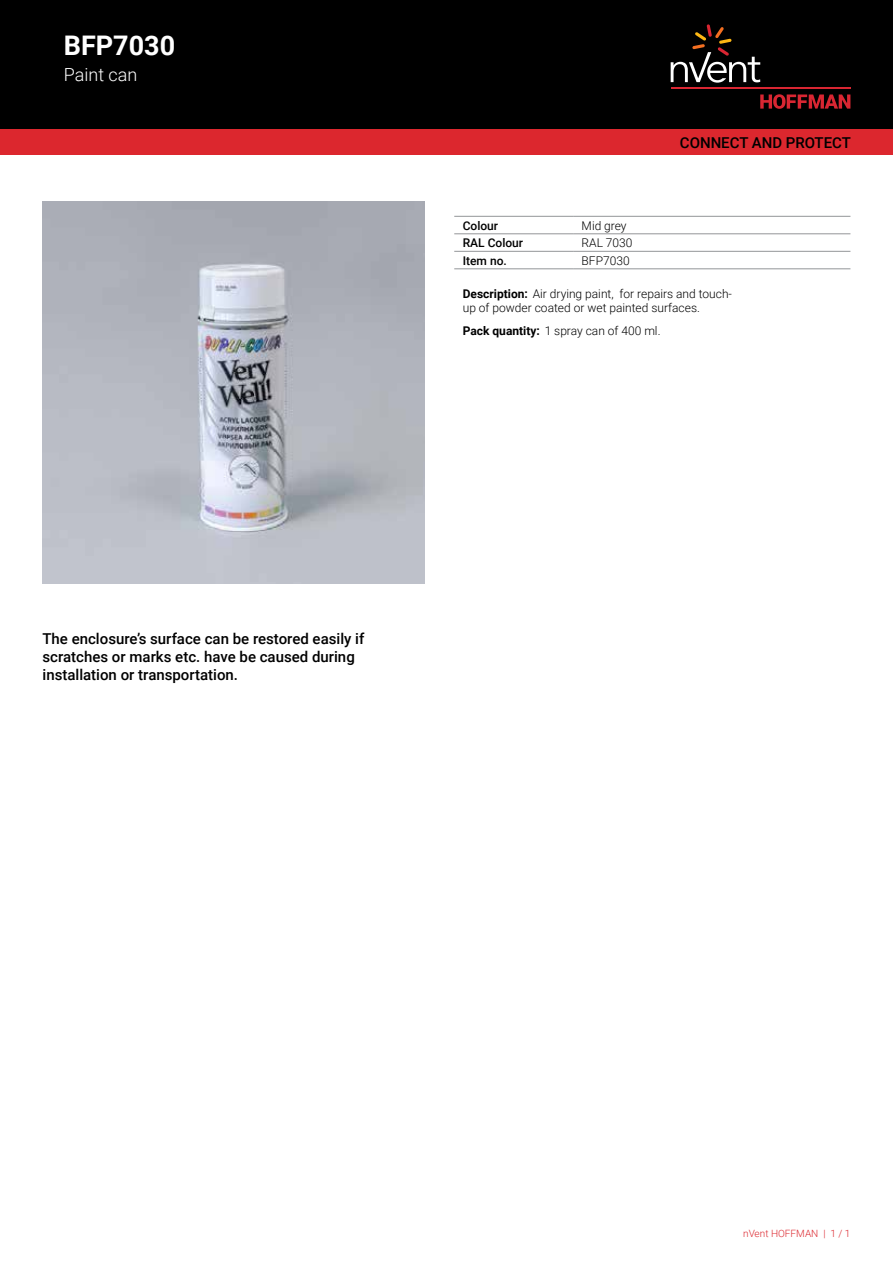
<style>
.page{position:relative;width:893px;height:1263px;background:#fff}
.page>*{position:absolute;margin:0;border:0;box-sizing:border-box;transform-origin:0 0}
.t1{font:700 27px "Roboto";color:#fff}
.t2{font:300 18px "Roboto";color:#fff}
.t3{font:500 15px/18px "Roboto";color:#000}
.t4{font:300 12px/14.4px "Roboto";color:#000}
.t5{font:500 12px "Roboto";color:#000}
.t6{font:300 10.05px "Roboto";color:#dc272e}
.s1{font-weight:700}
</style>
<div class="page">
<div style="left:0;top:0;width:893px;height:129px;background:#000"></div>
<svg style="left:760px;top:94px;width:90px;height:15px"></svg>
<hr style="left:671px;top:88px;width:179px;height:1px;background:#d92632">
<svg style="left:671px;top:24px;width:89px;height:59px"></svg>
<div style="left:0;top:129px;width:893px;height:26px;background:#dc272e"></div>
<hr style="left:454px;top:216px;width:119px;height:1px;background:#939598">
<hr style="left:454px;top:234px;width:119px;height:1px;background:#939598">
<hr style="left:573px;top:216px;width:277px;height:1px;background:#939598">
<hr style="left:573px;top:234px;width:277px;height:1px;background:#939598">
<hr style="left:454px;top:251px;width:119px;height:1px;background:#939598">
<hr style="left:454px;top:269px;width:119px;height:1px;background:#939598">
<hr style="left:573px;top:251px;width:277px;height:1px;background:#939598">
<hr style="left:573px;top:269px;width:277px;height:1px;background:#939598">
<img style="left:43px;top:202px;width:381px;height:382px">
<img style="left:154px;top:314px;width:158px;height:158px">
<h1 class="t1" style="left:64px;top:27px;width:113px">BFP7030</h1>
<h2 class="t2" style="left:64px;top:62px;width:75px">Paint can</h2>
<p class="t3" style="left:680px;top:133px;width:173px">CONNECT AND PROTECT</p>
<p class="t5" style="left:463px;top:217px;width:37px">Colour</p>
<p class="t4" style="left:582px;top:218px;width:47px">Mid grey</p>
<p class="t5" style="left:463px;top:234px;width:62px">RAL Colour</p>
<p class="t4" style="left:582px;top:235px;width:52px">RAL 7030</p>
<p class="t5" style="left:463px;top:252px;width:46px">Item no.</p>
<p class="t4" style="left:582px;top:253px;width:50px">BFP7030</p>
<p class="t4" style="left:463px;top:286px;width:271px"><span class="s1">Description:</span> Air drying paint, for repairs and touch&shy;up of powder coated or wet painted surfaces.</p>
<p class="t4" style="left:463px;top:323px;width:199px"><span class="s1">Pack quantity:</span> 1 spray can of 400 ml.</p>
<p class="t3" style="left:43px;top:629px;width:323px">The enclosure’s surface can be restored easily if scratches or marks etc. have be caused during installation or transportation.</p>
<p class="t6" style="left:743px;top:1226px;width:109px">nVent HOFFMAN | 1 / 1</p>
</div>
